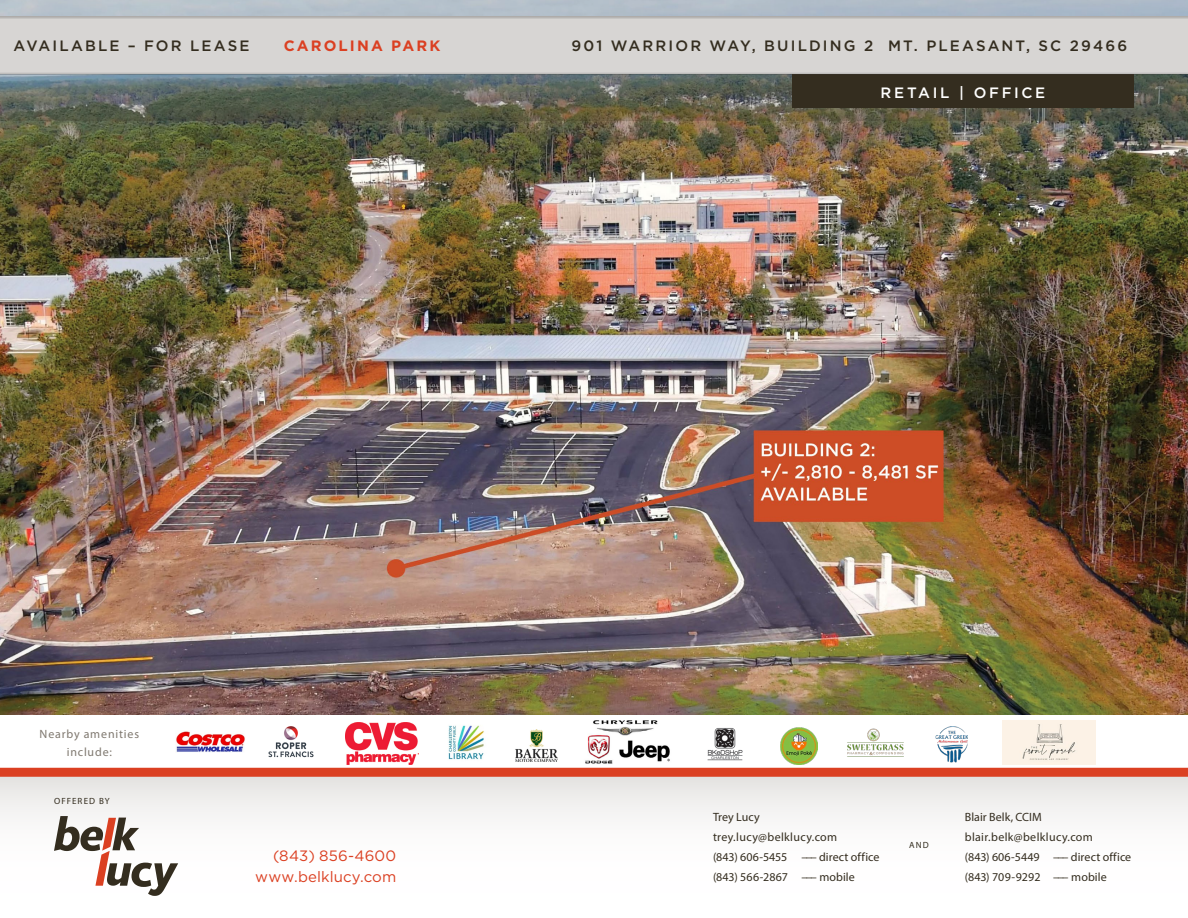
<style>
.page{position:relative;width:1188px;height:918px;background:#fff}
.page>*{position:absolute;margin:0;border:0;box-sizing:border-box;transform-origin:0 0}
.t1{font:500 15px "Gotham";letter-spacing:.14em;color:#342d1f}
.t2{font:15px/21px "Gotham";letter-spacing:.01em;color:#db4022;text-align:right}
.t3{font:500 15px "Gotham";letter-spacing:.18em;color:#fff}
.t4{font:700 15px "Gotham";letter-spacing:.14em;color:#db4022}
.t5{font:12px/20.1px "Myriad Pro";letter-spacing:.01em;color:#342d1f}
.t6{font:12px/18px "Myriad Pro";letter-spacing:.065em;color:#807970;text-align:center}
.t7{font:9px "Myriad Pro";letter-spacing:.12em;color:#342d1f}
</style>
<div class="page">
<img style="left:0;top:122px;width:1188px;height:593px">
<svg style="left:0;top:0;width:1188px;height:122px;background:#9ea09c"></svg>
<img style="left:176px;top:731px;width:69px;height:21px">
<img style="left:268px;top:726px;width:46px;height:32px">
<img style="left:1002px;top:720px;width:93px;height:44px">
<img style="left:515px;top:729px;width:43px;height:33px">
<img style="left:345px;top:722px;width:74px;height:42px">
<img style="left:707px;top:728px;width:36px;height:33px">
<img style="left:781px;top:728px;width:37px;height:36px">
<img style="left:935px;top:726px;width:33px;height:37px">
<img style="left:448px;top:725px;width:36px;height:35px">
<img style="left:847px;top:728px;width:57px;height:29px">
<img style="left:585px;top:720px;width:85px;height:44px">
<div style="left:0;top:774px;width:1188px;height:144px;background:linear-gradient(to bottom,#ecebe9,#fff)"></div>
<div style="left:0;top:768px;width:1188px;height:9px;background:#db4022"></div>
<svg style="left:54px;top:816px;width:124px;height:80px"></svg>
<p class="t1" style="left:14px;top:36px;width:238px">AVAILABLE – FOR LEASE</p>
<p class="t4" style="left:284px;top:36px;width:158px">CAROLINA PARK</p>
<p class="t1" style="left:571px;top:36px;width:557px">901 WARRIOR WAY, BUILDING 2 MT. PLEASANT, SC 29466</p>
<p class="t6" style="left:40px;top:725px;width:101px">Nearby amenities include:</p>
<p class="t7" style="left:54px;top:796px;width:57px">OFFERED BY</p>
<p class="t2" style="left:255px;top:845px;width:143px">(843) 856-4600 www.belklucy.com</p>
<p class="t3" style="left:881px;top:83px;width:166px">RETAIL | OFFICE</p>
<p class="t5" style="left:713px;top:806px;width:168px">Trey Lucy trey.lucy@belklucy.com<br>(843) 606-5455 ––– direct office (843) 566-2867 ––– mobile</p>
<p class="t7" style="left:909px;top:840px;width:21px">AND</p>
<p class="t5" style="left:965px;top:806px;width:168px">Blair Belk, CCIM blair.belk@belklucy.com<br>(843) 606-5449 ––– direct office (843) 709-9292 ––– mobile</p>
</div>
